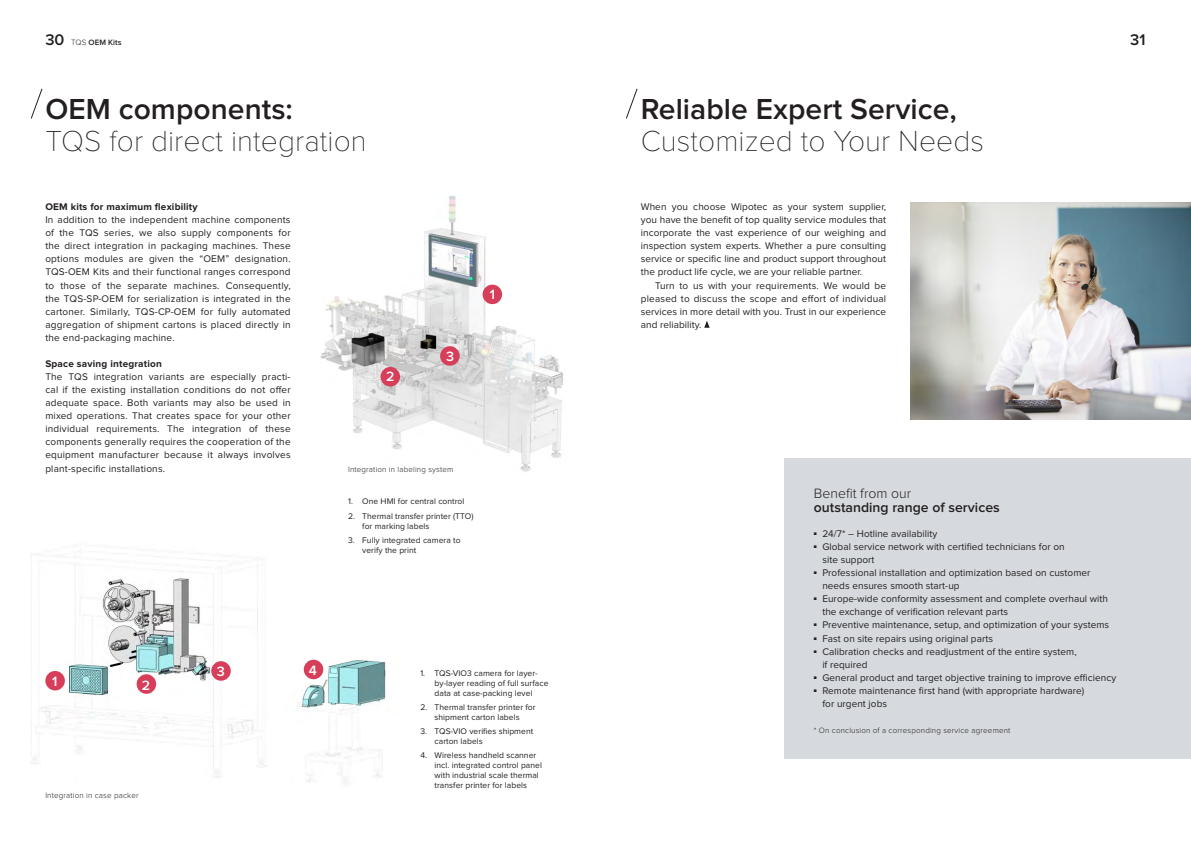
<style>
.page{position:relative;width:1191px;height:842px;background:#fff}
.page>*{position:absolute;margin:0;border:0;box-sizing:border-box;transform-origin:0 0}
.t1{font:100 30px "Proxima Nova T";color:#231f20}
.t2{font:600 30px "Proxima Nova";color:#231f20}
.t3{font:600 16px "Proxima Nova";color:#231f20}
.t4{font:600 14px "Proxima Nova";color:#231f20}
.t5{font:300 14px "Proxima Nova";color:#231f20}
.t6{font:600 14px "Proxima Nova";color:#fff}
.t7{font:10px/13.1px "Proxima Nova";letter-spacing:.005em;color:#231f20}
.t8{font:700 10px "Proxima Nova";letter-spacing:.02em;color:#231f20}
.t9{font:8.5px/10px "Proxima Nova";letter-spacing:.005em;color:#231f20}
.t10{font:300 8px "Proxima Nova";letter-spacing:.02em;color:#231f20}
.t11{font:600 8px "Proxima Nova";letter-spacing:.005em;color:#231f20}
.s1{font-size:16px}
.s2{font-weight:300}
</style>
<div class="page">
<img style="left:321px;top:196px;width:242px;height:276px">
<img style="left:31px;top:555px;width:355px;height:228px">
<div style="left:785px;top:458px;width:406px;height:301px;background:#d6dade"></div>
<svg style="left:30px;top:88px;width:13px;height:31px"></svg>
<svg style="left:626px;top:88px;width:12px;height:31px"></svg>
<svg style="left:704px;top:321px;width:5px;height:7px"></svg>
<img style="left:911px;top:202px;width:280px;height:217px">
<div style="left:45px;top:671px;width:20px;height:19px;background:#d73e5a;border-radius:50%"></div>
<div style="left:482px;top:285px;width:20px;height:19px;background:#d73e5a;border-radius:50%"></div>
<div style="left:137px;top:674px;width:19px;height:20px;background:#d73e5a;border-radius:50%"></div>
<div style="left:380px;top:367px;width:20px;height:19px;background:#d73e5a;border-radius:50%"></div>
<div style="left:211px;top:661px;width:20px;height:20px;background:#d73e5a;border-radius:50%"></div>
<div style="left:440px;top:346px;width:19px;height:20px;background:#d73e5a;border-radius:50%"></div>
<div style="left:304px;top:660px;width:19px;height:19px;background:#d73e5a;border-radius:50%"></div>
<p class="t11" style="left:45px;top:39px;width:78px"><span class="s1">30</span> <span class="s2">TQS</span> OEM Kits</p>
<h2 class="t3" style="left:1130px;top:33px;width:17px">31</h2>
<h1 class="t2" style="left:45px;top:95px;width:249px">OEM components:</h1>
<h1 class="t1" style="left:45px;top:119px;width:323px">TQS for direct integration</h1>
<p class="t8" style="left:45px;top:202px;width:154px">OEM kits for maximum flexibility</p>
<p class="t7" style="left:45px;top:214px;width:247px;text-align:justify">In addition to the independent machine components of the TQS series, we also supply components for the direct integration in packaging machines. These options modules are given the “OEM” designation.<br>TQS-OEM Kits and their functional ranges correspond to those of the separate machines. Consequently, the TQS-SP-OEM for serialization is integrated in the cartoner. Similarly, TQS-CP-OEM for fully automated aggregation of shipment cartons is placed directly in the end-packaging machine.</p>
<p class="t8" style="left:45px;top:359px;width:118px">Space saving integration</p>
<p class="t7" style="left:45px;top:371px;width:247px;text-align:justify">The TQS integration variants are especially practi&shy;cal if the existing installation conditions do not offer adequate space. Both variants may also be used in mixed operations. That creates space for your other individual requirements. The integration of these components generally requires the cooperation of the equipment manufacturer because it always involves plant-specific installations.</p>
<h3 class="t6" style="left:386px;top:370px;width:10px">2</h3>
<h3 class="t6" style="left:446px;top:350px;width:10px">3</h3>
<h3 class="t6" style="left:490px;top:288px;width:7px">1</h3>
<p class="t10" style="left:348px;top:465px;width:107px">Integration in labeling system</p>
<p class="t9" style="left:348px;top:497px;width:118px">1. One HMI for central control</p>
<p class="t9" style="left:362px;top:511px;width:113px;text-indent:-14px">2. Thermal transfer printer (TTO) for marking labels</p>
<p class="t9" style="left:362px;top:535px;width:100px;text-indent:-14px">3. Fully integrated camera to verify the print</p>
<h3 class="t6" style="left:52px;top:675px;width:7px">1</h3>
<h3 class="t6" style="left:142px;top:678px;width:10px">2</h3>
<p class="t10" style="left:45px;top:792px;width:95px">Integration in case packer</p>
<h3 class="t6" style="left:217px;top:665px;width:10px">3</h3>
<h3 class="t6" style="left:309px;top:664px;width:10px">4</h3>
<p class="t9" style="left:434px;top:668px;width:115px;text-indent:-14px">1. TQS-VIO3 camera for layer&shy;by-layer reading of full surface data at case-packing level</p>
<p class="t9" style="left:420px;top:702px;width:117px;text-align:center">2. Thermal transfer printer for shipment carton labels</p>
<p class="t9" style="left:434px;top:727px;width:100px;text-indent:-14px">3. TQS-VIO verifies shipment carton labels</p>
<p class="t9" style="left:434px;top:751px;width:109px;text-indent:-14px">4. Wireless handheld scanner incl. integrated control panel with industrial scale thermal transfer printer for labels</p>
<h1 class="t2" style="left:641px;top:95px;width:317px">Reliable Expert Service,</h1>
<h1 class="t1" style="left:641px;top:119px;width:345px">Customized to Your Needs</h1>
<p class="t7" style="left:641px;top:201px;width:247px;text-align:justify">When you choose Wipotec as your system supplier, you have the benefit of top quality service modules that incorporate the vast experience of our weighing and inspection system experts. Whether a pure consulting service or specific line and product support throughout the product life cycle, we are your reliable partner.</p>
<p class="t7" style="left:641px;top:279px;width:247px;text-align:justify;text-indent:14px">Turn to us with your requirements. We would be pleased to discuss the scope and effort of individual services in more detail with you. Trust in our experience and reliability.</p>
<h3 class="t5" style="left:814px;top:487px;width:99px">Benefit from our</h3>
<h3 class="t4" style="left:814px;top:501px;width:187px">outstanding range of services</h3>
<p class="t7" style="left:814px;top:527px;width:125px"><sup>■</sup> 24/7* – Hotline availability</p>
<p class="t7" style="left:822px;top:540px;width:244px;text-indent:-9px"><sup>■</sup> Global service network with certified technicians for on site support</p>
<p class="t7" style="left:822px;top:567px;width:270px;text-indent:-9px"><sup>■</sup> Professional installation and optimization based on customer needs ensures smooth start-up</p>
<p class="t7" style="left:822px;top:593px;width:287px;text-indent:-9px"><sup>■</sup> Europe-wide conformity assessment and complete overhaul with the exchange of verification relevant parts</p>
<p class="t7" style="left:814px;top:619px;width:297px"><sup>■</sup> Preventive maintenance, setup, and optimization of your systems</p>
<p class="t7" style="left:814px;top:632px;width:181px"><sup>■</sup> Fast on site repairs using original parts</p>
<p class="t7" style="left:822px;top:645px;width:256px;text-indent:-9px"><sup>■</sup> Calibration checks and readjustment of the entire system, if required</p>
<p class="t7" style="left:814px;top:671px;width:304px"><sup>■</sup> General product and target objective training to improve efficiency</p>
<p class="t7" style="left:822px;top:684px;width:264px;text-indent:-9px"><sup>■</sup> Remote maintenance first hand (with appropriate hardware) for urgent jobs</p>
<p class="t10" style="left:814px;top:727px;width:198px">* On conclusion of a corresponding service agreement</p>
</div>
